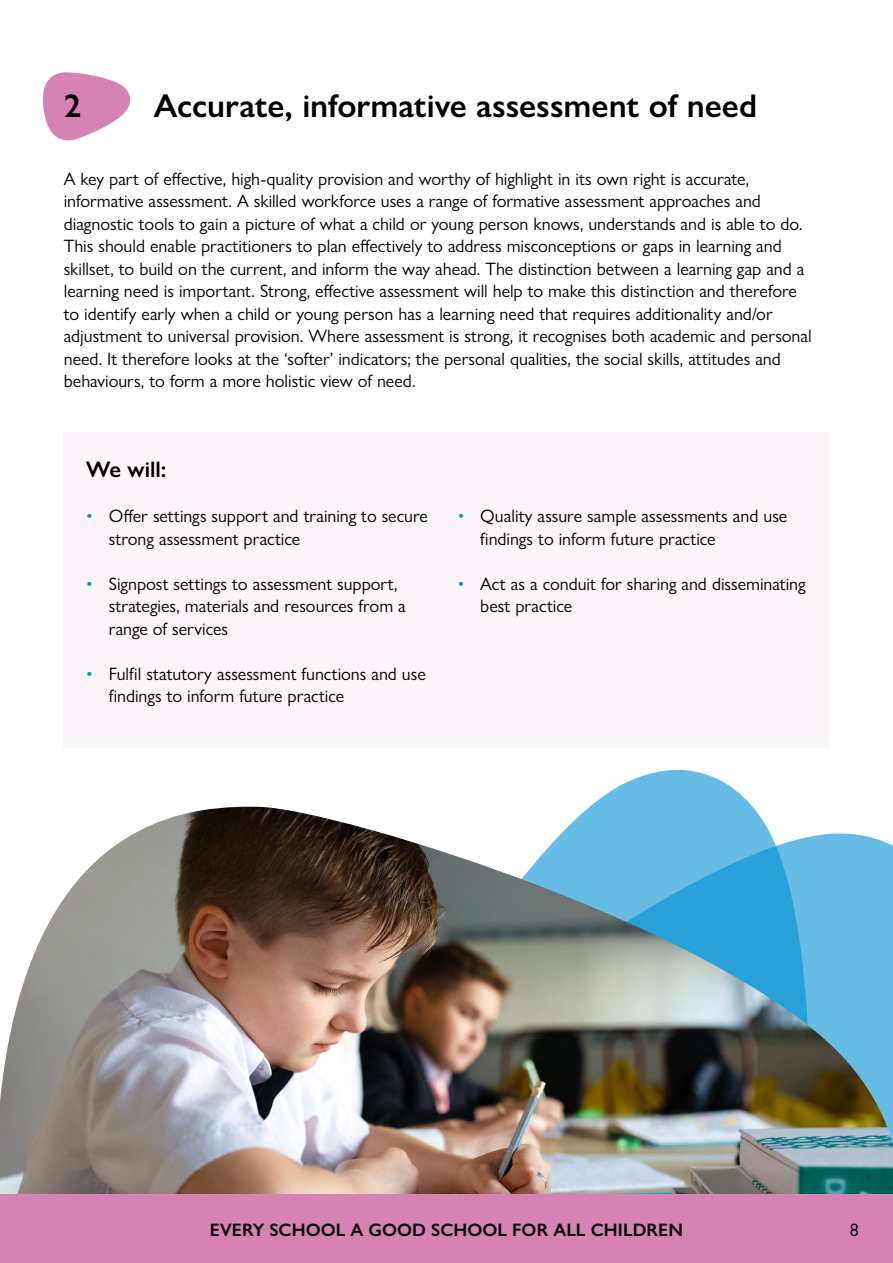
<style>
.page{position:relative;width:893px;height:1263px;background:#fff}
.page>*{position:absolute;margin:0;border:0;box-sizing:border-box;transform-origin:0 0}
.t1{font:600 33px "Gill Sans Nova";color:#000}
.t2{font:600 22.5px "Gill Sans Nova";color:#000}
.t3{font:18px/22.5px "Gill Sans Nova";color:#000}
.t4{font:600 18px "Gill Sans Nova";letter-spacing:.005em;color:#000}
.s1{color:#0090d4}
</style>
<div class="page">
<svg style="left:42px;top:72px;width:89px;height:69px"></svg>
<div style="left:64px;top:432px;width:765px;height:315px;background:#fbf4f9"></div>
<svg style="left:589px;top:770px;width:164px;height:37px;fill:#66bce5"></svg>
<img style="left:0;top:807px;width:893px;height:388px">
<div style="left:0;top:1195px;width:893px;height:68px;background:#d682b5"></div>
<h1 class="t1" style="left:64px;top:86px;width:19px">2</h1>
<h1 class="t1" style="left:154px;top:86px;width:605px">Accurate, informative assessment of need</h1>
<p class="t3" style="left:64px;top:167px;width:749px">A key part of effective, high-quality provision and worthy of highlight in its own right is accurate, informative assessment. A skilled workforce uses a range of formative assessment approaches and diagnostic tools to gain a picture of what a child or young person knows, understands and is able to do.<br>This should enable practitioners to plan effectively to address misconceptions or gaps in learning and skillset, to build on the current, and inform the way ahead. The distinction between a learning gap and a learning need is important. Strong, effective assessment will help to make this distinction and therefore to identify early when a child or young person has a learning need that requires additionality and/or adjustment to universal provision. Where assessment is strong, it recognises both academic and personal need. It therefore looks at the ‘softer’ indicators; the personal qualities, the social skills, attitudes and behaviours, to form a more holistic view of need.</p>
<p class="t2" style="left:86px;top:456px;width:82px">We will:</p>
<p class="t3" style="left:109px;top:505px;width:321px;text-indent:-22px"><span class="s1">•</span> Offer settings support and training to secure strong assessment practice</p>
<p class="t3" style="left:109px;top:572px;width:299px;text-indent:-22px"><span class="s1">•</span> Signpost settings to assessment support, strategies, materials and resources from a range of services</p>
<p class="t3" style="left:109px;top:662px;width:319px;text-indent:-22px"><span class="s1">•</span> Fulfil statutory assessment functions and use findings to inform future practice</p>
<p class="t3" style="left:480px;top:505px;width:308px;text-indent:-22px"><span class="s1">•</span> Quality assure sample assessments and use findings to inform future practice</p>
<p class="t3" style="left:480px;top:572px;width:327px;text-indent:-23px"><span class="s1">•</span> Act as a conduit for sharing and disseminating best practice</p>
<p class="t4" style="left:210px;top:1219px;width:475px">EVERY SCHOOL A GOOD SCHOOL FOR ALL CHILDREN</p>
<p class="t3" style="left:850px;top:1219px;width:10px">8</p>
</div>
